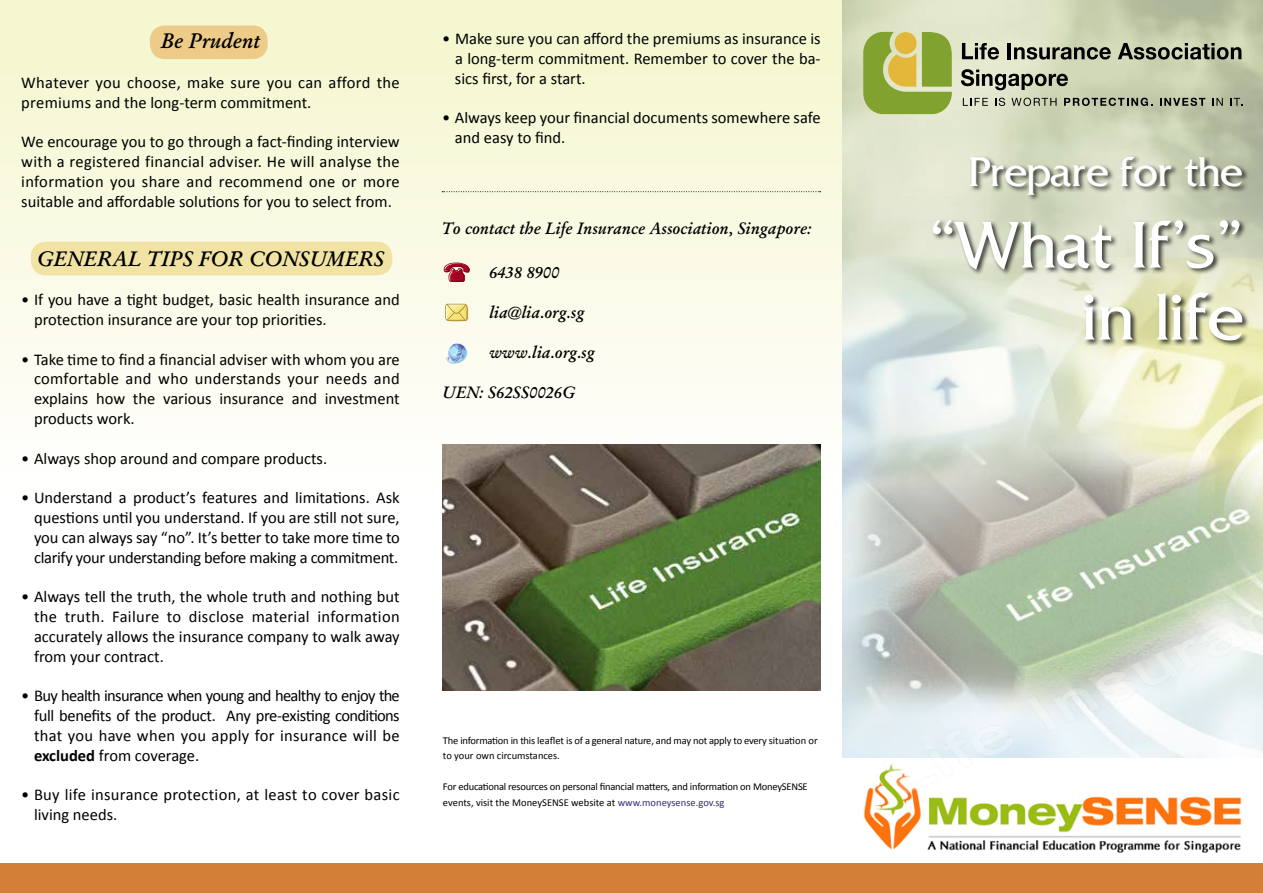
<style>
.page{position:relative;width:1263px;height:893px;background:#fff}
.page>*{position:absolute;margin:0;border:0;box-sizing:border-box;transform-origin:0 0}
.t1{font:60px/72px "Alliance";color:#fff;text-align:right}
.t2{font:37.5px "Alliance";color:#fff}
.t3{font:21px "Cg Garamond Bd It";color:#000}
.t4{font:16.5px/19.8px "Calibri";color:#000;text-align:justify}
.t5{font:16.5px "Cg Garamond Bd It";color:#000}
.t6{font:16.5px/19.8px "Calibri";letter-spacing:.02em;color:#000}
.t7{font:10.5px/15.6px "Calibri";letter-spacing:-.02em;color:#000}
.s1{font-weight:700}
.s2{color:#392d7a}
</style>
<div class="page">
<div style="left:0;top:0;width:1263px;height:893px;background:linear-gradient(to bottom,#f6f8d5,#fff)"></div>
<img style="left:842px;top:0;width:421px;height:758px">
<div style="left:931px;top:219px;width:319px;height:129px;background:#000;opacity:.75"></div>
<div style="left:969px;top:155px;width:281px;height:47px;background:#000;opacity:.75"></div>
<svg style="left:863px;top:32px;width:89px;height:82px;background:#a3b24e"></svg>
<svg style="left:962px;top:43px;width:37px;height:17px"></svg>
<hr style="left:1008px;top:43px;width:3px;height:16px;background:#000">
<svg style="left:1014px;top:47px;width:97px;height:13px"></svg>
<svg style="left:1118px;top:43px;width:123px;height:17px;background:#7b816c"></svg>
<svg style="left:961px;top:69px;width:107px;height:21px;background:#919382"></svg>
<svg style="left:963px;top:98px;width:25px;height:8px"></svg>
<svg style="left:995px;top:98px;width:10px;height:8px"></svg>
<svg style="left:1011px;top:98px;width:45px;height:8px"></svg>
<svg style="left:1064px;top:98px;width:88px;height:8px"></svg>
<svg style="left:1160px;top:98px;width:45px;height:8px"></svg>
<svg style="left:1212px;top:98px;width:11px;height:8px"></svg>
<svg style="left:1230px;top:98px;width:12px;height:8px"></svg>
<img style="left:443px;top:444px;width:378px;height:246px">
<svg style="left:442px;top:191px;width:379px;height:1px"></svg>
<svg style="left:443px;top:263px;width:27px;height:19px"></svg>
<div style="left:150px;top:26px;width:118px;height:33px;background:#edcc8a;border-radius:15px"></div>
<div style="left:31px;top:242px;width:361px;height:33px;background:#f1e3a3;border-radius:15px"></div>
<svg style="left:445px;top:304px;width:23px;height:17px"></svg>
<div style="left:842px;top:758px;width:421px;height:110px;background:#fff"></div>
<img style="left:863px;top:772px;width:379px;height:81px">
<div style="left:0;top:863px;width:1263px;height:30px;background:#d37f37"></div>
<img style="left:882px;top:573px;width:381px;height:220px">
<svg style="left:446px;top:344px;width:22px;height:20px"></svg>
<p class="t3" style="left:161px;top:28px;width:101px">Be Prudent</p>
<p class="t4" style="left:21px;top:73px;width:380px">Whatever you choose, make sure you can afford the premiums and the long-term commitment.</p>
<p class="t4" style="left:21px;top:132px;width:380px">We encourage you to go through a fact-finding interview with a registered financial adviser. He will analyse the information you share and recommend one or more suitable and affordable solutions for you to select from.</p>
<p class="t3" style="left:37px;top:246px;width:349px">GENERAL TIPS FOR CONSUMERS</p>
<p class="t4" style="left:34px;top:290px;width:367px;text-indent:-13px">• If you have a tight budget, basic health insurance and protection insurance are your top priorities.</p>
<p class="t4" style="left:34px;top:349px;width:367px;text-indent:-13px">• Take time to find a financial adviser with whom you are comfortable and who understands your needs and explains how the various insurance and investment products work.</p>
<p class="t4" style="left:21px;top:448px;width:307px">• Always shop around and compare products.</p>
<p class="t4" style="left:34px;top:488px;width:367px;text-indent:-13px">• Understand a product’s features and limitations. Ask questions until you understand. If you are still not sure, you can always say “no”. It’s better to take more time to clarify your understanding before making a commitment.</p>
<p class="t4" style="left:34px;top:587px;width:367px;text-indent:-13px">• Always tell the truth, the whole truth and nothing but the truth. Failure to disclose material information accurately allows the insurance company to walk away from your contract.</p>
<p class="t4" style="left:34px;top:686px;width:367px;text-indent:-13px">• Buy health insurance when young and healthy to enjoy the full benefits of the product. Any pre-existing conditions that you have when you apply for insurance will be <span class="s1">excluded</span> from coverage.</p>
<p class="t6" style="left:34px;top:785px;width:367px;text-indent:-13px">• Buy life insurance protection, at least to cover basic living needs.</p>
<p class="t4" style="left:455px;top:29px;width:367px;text-indent:-13px">• Make sure you can afford the premiums as insurance is a long-term commitment. Remember to cover the ba&shy;sics first, for a start.</p>
<p class="t4" style="left:455px;top:108px;width:367px;text-indent:-13px">• Always keep your financial documents somewhere safe and easy to find.</p>
<p class="t5" style="left:441px;top:219px;width:371px">To contact the Life Insurance Association, Singapore:</p>
<p class="t5" style="left:489px;top:262px;width:72px">6438 8900</p>
<p class="t5" style="left:489px;top:302px;width:97px">lia@lia.org.sg</p>
<p class="t5" style="left:489px;top:342px;width:107px">www.lia.org.sg</p>
<p class="t5" style="left:442px;top:382px;width:135px">UEN: S62SS0026G</p>
<p class="t7" style="left:443px;top:732px;width:376px">The information in this leaflet is of a general nature, and may not apply to every situation or to your own circumstances.</p>
<p class="t7" style="left:443px;top:779px;width:366px">For educational resources on personal financial matters, and information on MoneySENSE events, visit the MoneySENSE website at <span class="s2">www.moneysense.gov.sg</span></p>
<h2 class="t2" style="left:968px;top:147px;width:275px">Prepare for the</h2>
<h1 class="t1" style="left:927px;top:209px;width:316px">“What If’s” in life</h1>
</div>
